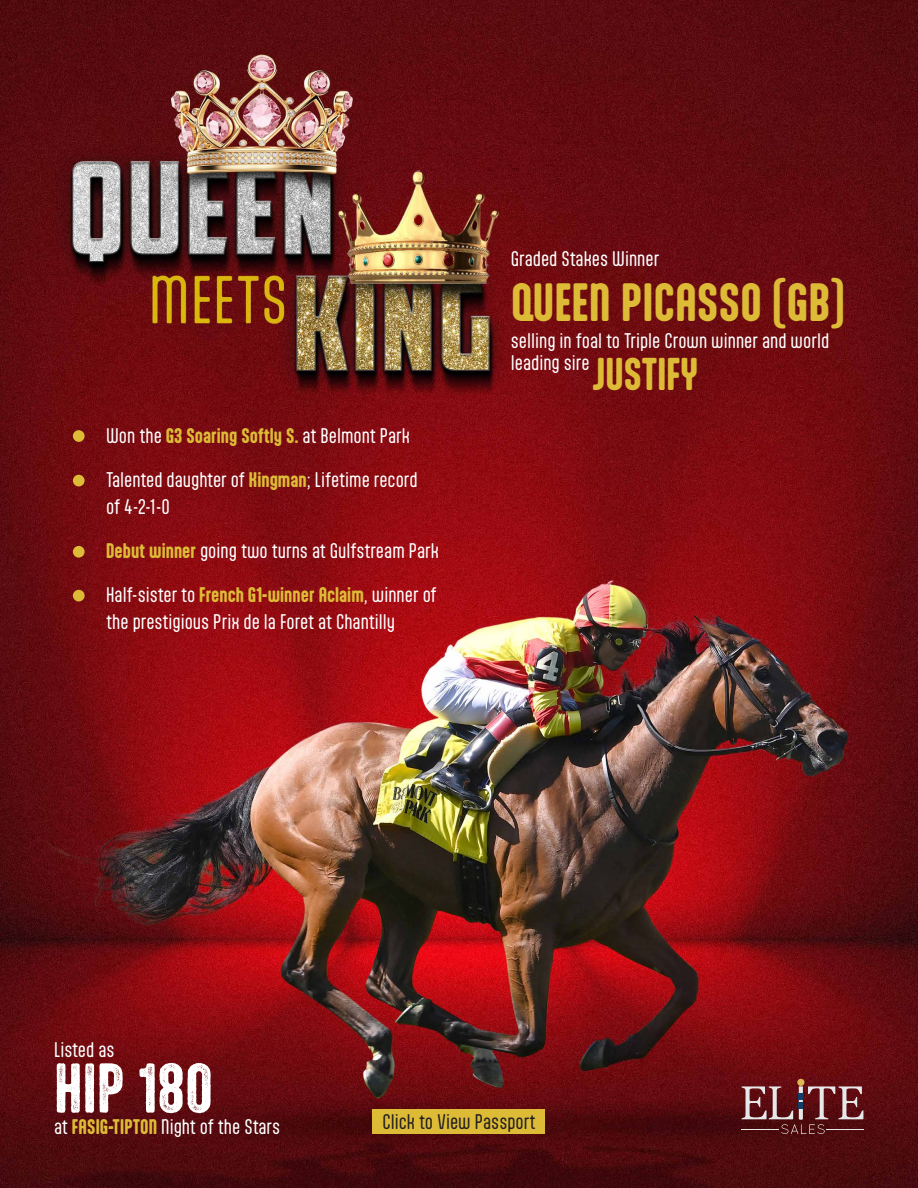
<style>
.page{position:relative;width:918px;height:1188px;background:#fff}
.page>*{position:absolute;margin:0;border:0;box-sizing:border-box;transform-origin:0 0}
.t1{font:59.7px "Aptly Rust";letter-spacing:.005em;color:#fff}
.t2{font:700 45.75px "Aptly";letter-spacing:.01em;color:#ddbb37}
.t3{font:700 39px "Aptly";color:#ddbb37}
.t4{font:18px/27px "Aptly";color:#fff}
.t5{font:18px "Aptly";color:#231f20}
.s1{font-weight:700;color:#ddbb37}
</style>
<div class="page">
<img style="left:0;top:0;width:918px;height:1188px">
<div style="left:373px;top:1110px;width:172px;height:24px;background:#ddbb37"></div>
<div style="left:797px;top:1079px;width:7px;height:7px;background:#dcb654;border-radius:50%"></div>
<svg style="left:742px;top:1086px;width:121px;height:48px;background:#71383b"></svg>
<hr style="left:827px;top:1129px;width:37px;height:1px;background:#e6e7e9">
<hr style="left:742px;top:1129px;width:37px;height:1px;background:#e6e7e9">
<div style="left:73px;top:430px;width:12px;height:12px;background:#ddbb37;border-radius:50%"></div>
<div style="left:73px;top:475px;width:12px;height:11px;background:#ddbb37;border-radius:50%"></div>
<div style="left:73px;top:590px;width:12px;height:12px;background:#ddbb37;border-radius:50%"></div>
<div style="left:73px;top:546px;width:12px;height:12px;background:#ddbb37;border-radius:50%"></div>
<p class="t4" style="left:106px;top:422px;width:305px">Won the <span class="s1">G3 Soaring Softly S.</span> at Belmont Park</p>
<p class="t4" style="left:106px;top:466px;width:313px">Talented daughter of <span class="s1">Kingman</span>; Lifetime record of 4-2-1-0</p>
<p class="t4" style="left:106px;top:537px;width:335px"><span class="s1">Debut winner</span> going two turns at Gulfstream Park</p>
<p class="t4" style="left:106px;top:581px;width:332px">Half-sister to <span class="s1">French G1-winner Aclaim</span>, winner of the prestigious Prix de la Foret at Chantilly</p>
<p class="t4" style="left:511px;top:245px;width:150px">Graded Stakes Winner</p>
<h2 class="t2" style="left:511px;top:274px;width:335px">QUEEN PICASSO (GB)</h2>
<p class="t4" style="left:511px;top:330px;width:320px;line-height:21.6px">selling in foal to Triple Crown winner and world leading sire</p>
<h3 class="t3" style="left:593px;top:349px;width:107px">JUSTIFY</h3>
<p class="t4" style="left:54px;top:1035px;width:62px">Listed as</p>
<h1 class="t1" style="left:54px;top:1051px;width:160px">HIP 180</h1>
<p class="t4" style="left:54px;top:1113px;width:228px">at <span class="s1">FASIG-TIPTON</span> Night of the Stars</p>
<p class="t5" style="left:382px;top:1111px;width:155px">Click to View Passport</p>
</div>
